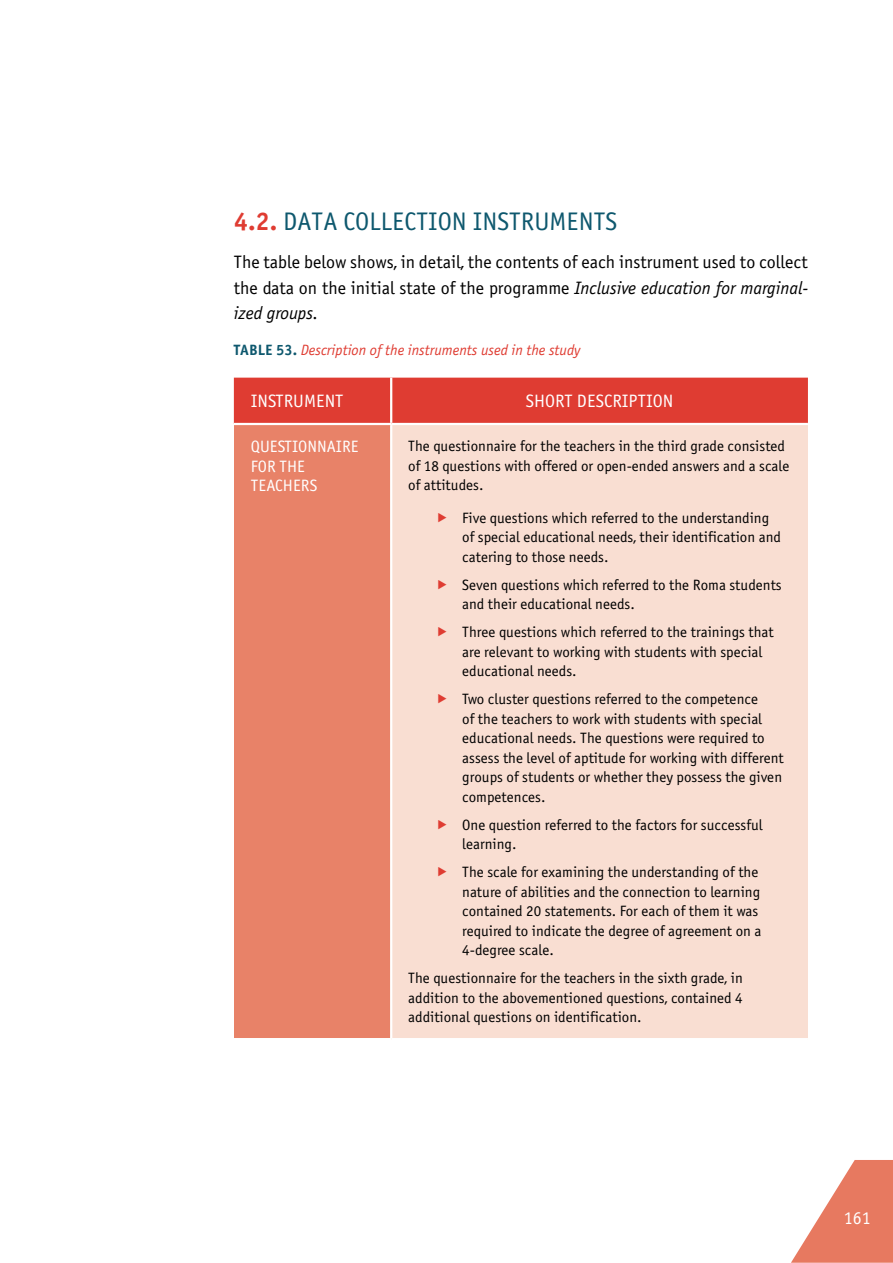
<style>
.page{position:relative;width:893px;height:1263px;background:#fff}
.page>*{position:absolute;margin:0;border:0;box-sizing:border-box;transform-origin:0 0}
.t1{font:25.5px "Q Officina Sans";color:#0e586e}
.t2{font:18px/25.5px "Q Officina Sans";color:#000;text-align:justify}
.t3{font:18px "Q Officina Sans";color:#fff}
.t4{font:16.5px/19.5px "Q Officina Sans";color:#fff}
.t5{font:15px/19.5px "Q Officina Sans";color:#000}
.t6{font:italic 15px "Q Officina Sans";color:#df3c32}
.s1{font-weight:700;color:#df3c32}
.s2{font-style:italic}
.s3{font-weight:700;font-style:normal;color:#0e586e}
</style>
<div class="page">
<svg style="left:791px;top:1160px;width:102px;height:103px"></svg>
<div style="left:234px;top:378px;width:574px;height:45px;background:#df3c32"></div>
<div style="left:234px;top:424px;width:157px;height:615px;background:#e88268"></div>
<div style="left:391px;top:424px;width:417px;height:615px;background:#f9ded2"></div>
<hr style="left:234px;top:423px;width:157px;height:2px;background:#fff">
<hr style="left:391px;top:423px;width:417px;height:2px;background:#fff">
<hr style="left:234px;top:1038px;width:157px;height:2px;background:#fff">
<hr style="left:391px;top:1038px;width:417px;height:2px;background:#fff">
<hr style="left:390px;top:378px;width:2px;height:45px;background:#fff">
<hr style="left:390px;top:425px;width:2px;height:613px;background:#fff">
<h1 class="t1" style="left:234px;top:208px;width:385px"><span class="s1">4.2.</span> DATA COLLECTION INSTRUMENTS</h1>
<p class="t2" style="left:234px;top:250px;width:576px">The table below shows, in detail, the contents of each instrument used to collect the data on the initial state of the programme <span class="s2">Inclusive education for marginal&shy;ized groups.</span></p>
<p class="t6" style="left:234px;top:341px;width:348px"><span class="s3">TABLE 53.</span> Description of the instruments used in the study</p>
<p class="t3" style="left:251px;top:391px;width:94px">INSTRUMENT</p>
<p class="t3" style="left:526px;top:391px;width:149px">SHORT DESCRIPTION</p>
<p class="t4" style="left:251px;top:437px;width:109px">QUESTIONNAIRE<br>FOR THE<br>TEACHERS</p>
<p class="t5" style="left:408px;top:437px;width:383px">The questionnaire for the teachers in the third grade consisted of 18 questions with offered or open-ended answers and a scale of attitudes.</p>
<p class="t5" style="left:462px;top:508px;width:320px">Five questions which referred to the understanding of special educational needs, their identification and catering to those needs.</p>
<p class="t5" style="left:462px;top:575px;width:321px">Seven questions which referred to the Roma students and their educational needs.</p>
<p class="t5" style="left:462px;top:622px;width:313px">Three questions which referred to the trainings that are relevant to working with students with special educational needs.</p>
<p class="t5" style="left:462px;top:689px;width:323px">Two cluster questions referred to the competence<br>of the teachers to work with students with special educational needs. The questions were required to assess the level of aptitude for working with different groups of students or whether they possess the given competences.</p>
<p class="t5" style="left:462px;top:815px;width:302px">One question referred to the factors for successful learning.</p>
<p class="t5" style="left:462px;top:863px;width:301px">The scale for examining the understanding of the nature of abilities and the connection to learning contained 20 statements. For each of them it was required to indicate the degree of agreement on a 4-degree scale.</p>
<p class="t5" style="left:408px;top:969px;width:336px;text-align:justify">The questionnaire for the teachers in the sixth grade, in addition to the abovementioned questions, contained 4 additional questions on identification.</p>
<p class="t3" style="left:844px;top:1208px;width:28px">161</p>
</div>
